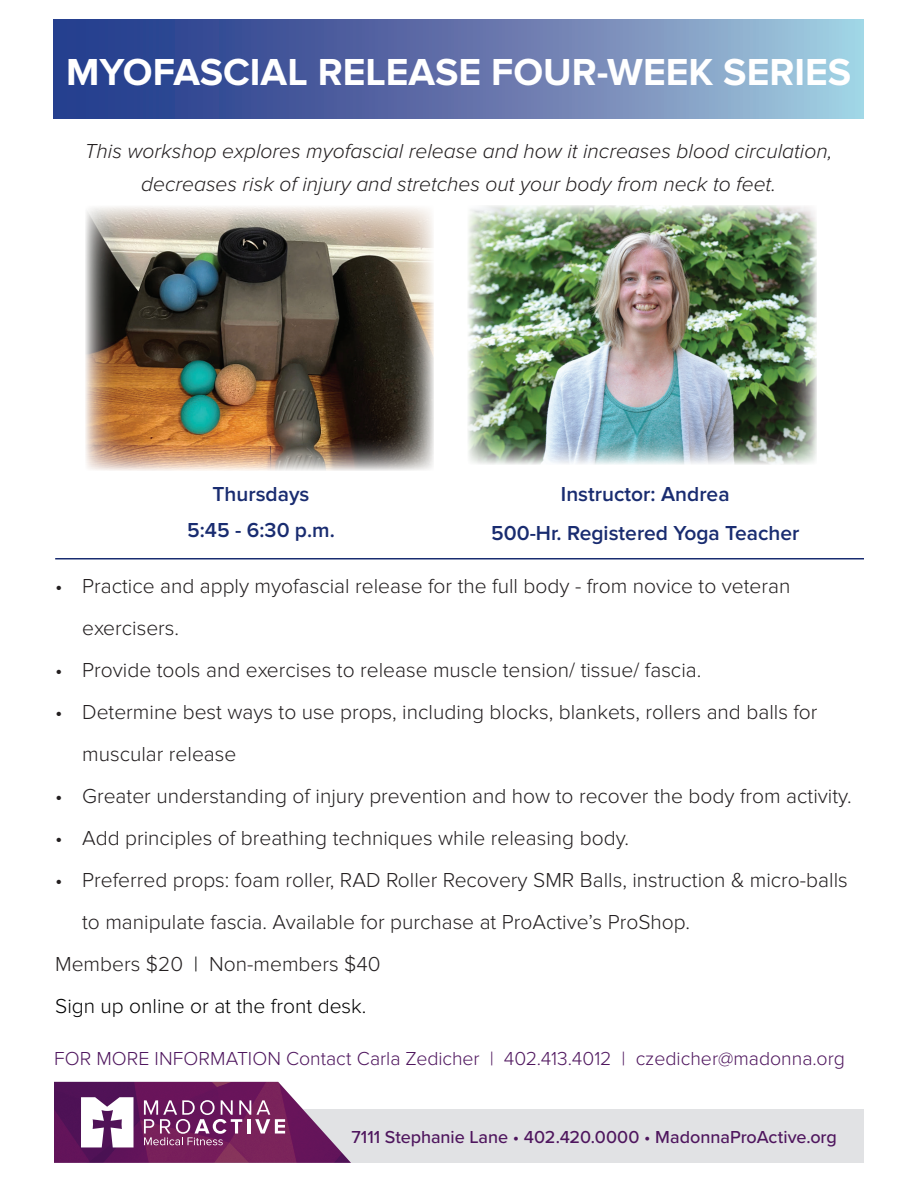
<style>
.page{position:relative;width:918px;height:1188px;background:#fff}
.page>*{position:absolute;margin:0;border:0;box-sizing:border-box;transform-origin:0 0}
.t1{font:700 39px "Proxima Nova";color:#fff}
.t2{font:300 21px/42px "Proxima Nova";color:#231f20}
.t3{font:italic 300 21px/33px "Proxima Nova";color:#231f20;text-align:center}
.t4{font:600 21px/36px "Proxima Nova";color:#192c70;text-align:center}
.t5{font:300 21px "Proxima Nova";color:#000}
.t6{font:300 19.5px "Proxima Nova";color:#4f165e}
.t7{font:500 18px "Proxima Nova";color:#4f165e}
.s1{color:#000}
.s2{font-weight:400}
</style>
<div class="page">
<div style="left:54px;top:1109px;width:810px;height:54px;background:#e1e2e4"></div>
<svg style="left:54px;top:1082px;width:297px;height:81px"></svg>
<img style="left:85px;top:206px;width:349px;height:264px">
<img style="left:468px;top:205px;width:349px;height:259px">
<svg style="left:54px;top:20px;width:810px;height:99px;background:#6078ae"></svg>
<hr style="left:55px;top:558px;width:809px;height:2px;background:#192c70">
<h1 class="t1" style="left:66px;top:49px;width:787px">MYOFASCIAL RELEASE FOUR-WEEK SERIES</h1>
<p class="t3" style="left:85px;top:135px;width:749px">This workshop explores myofascial release and how it increases blood circulation, decreases risk of injury and stretches out your body from neck to feet.</p>
<p class="t4" style="left:187px;top:476px;width:149px">Thursdays<br>5:45 - 6:30 p.m.</p>
<p class="t4" style="left:491px;top:475px;width:310px;line-height:39px">Instructor: Andrea<br>500-Hr. Registered Yoga Teacher</p>
<p class="t2" style="left:82px;top:565px;width:710px;text-indent:-27px">• Practice and apply myofascial release for the full body - from novice to veteran exercisers.</p>
<p class="t2" style="left:55px;top:649px;width:648px">• Provide tools and exercises to release muscle tension/ tissue/ fascia.</p>
<p class="t2" style="left:82px;top:691px;width:737px;text-indent:-27px">• Determine best ways to use props, including blocks, blankets, rollers and balls for muscular release</p>
<p class="t2" style="left:55px;top:775px;width:798px">• Greater understanding of injury prevention and how to recover the body from activity.</p>
<p class="t2" style="left:55px;top:817px;width:575px">• Add principles of breathing techniques while releasing body.</p>
<p class="t2" style="left:55px;top:859px;width:794px">• Preferred props: foam roller, RAD Roller Recovery SMR Balls, instruction &amp; micro-balls</p>
<p class="t2" style="left:82px;top:901px;width:610px">to manipulate fascia. Available for purchase at ProActive’s ProShop.</p>
<p class="t2" style="left:55px;top:943px;width:327px">Members $20 <span class="s1">|</span> Non-members $40</p>
<p class="t5" style="left:55px;top:994px;width:313px">Sign up online or at the front desk.</p>
<p class="t6" style="left:54px;top:1047px;width:793px">FOR MORE INFORMATION Contact Carla Zedicher | 402.413.4012 | czedicher@madonna.org</p>
<p class="t7" style="left:351px;top:1123px;width:487px">7111 Stephanie Lane <span class="s2">•</span> 402.420.0000 <span class="s2">•</span> MadonnaProActive.org</p>
</div>
